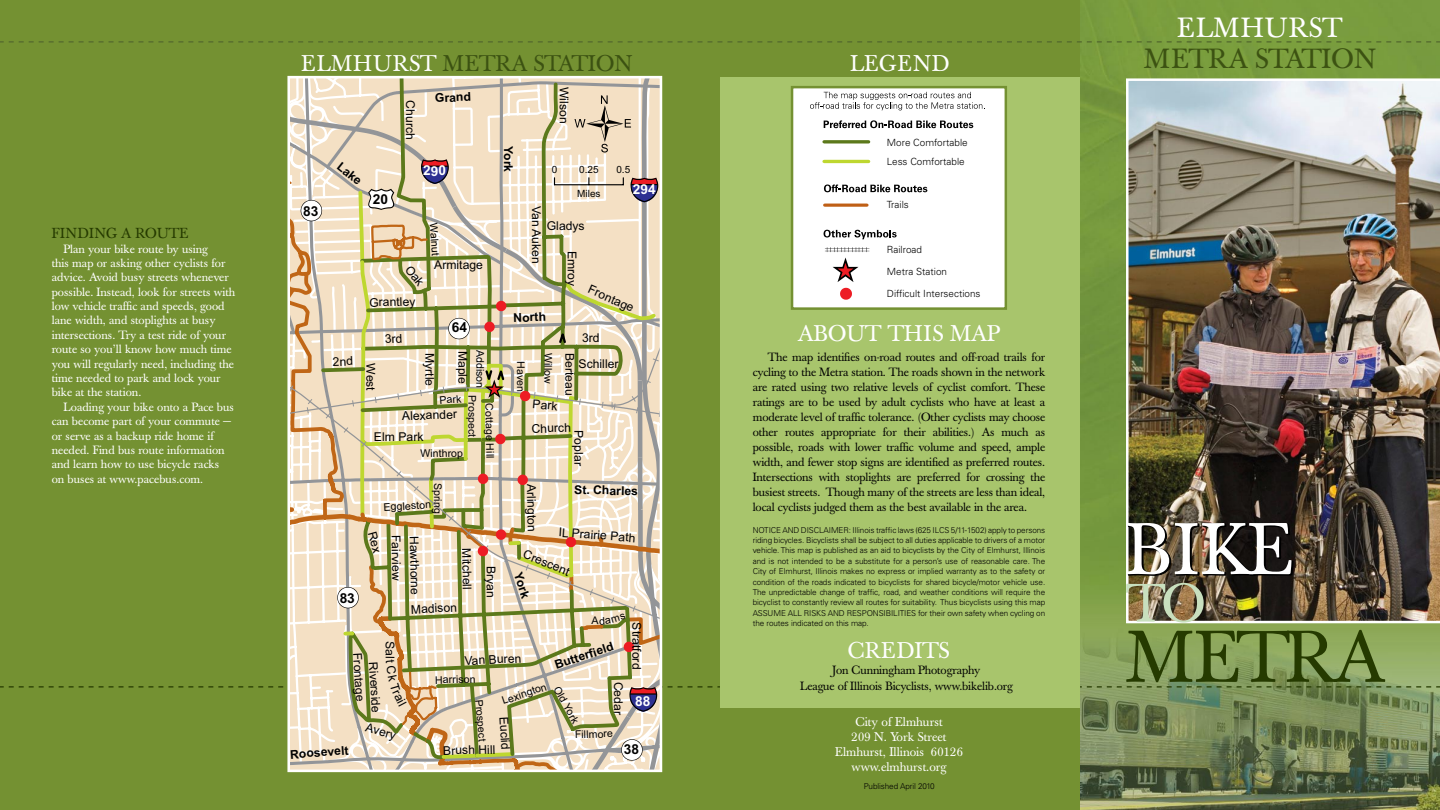
<style>
.page{position:relative;width:1440px;height:810px;background:#749132}
.page>*{position:absolute;margin:0;border:0;box-sizing:border-box;transform-origin:0 0}
.t1{font:72.5px "Baskerville";letter-spacing:-.05em;color:#253a00}
.t2{font:72.5px "Baskerville";color:#fff}
.t3{font:53.75px "Baskerville";color:#c8dfbe}
.t4{font:27.5px "Baskerville";color:#3c5212}
.t5{font:27.5px "Baskerville";color:#fff}
.t6{font:22.5px "Baskerville";letter-spacing:.02em;color:#fff}
.t7{font:22.5px "Baskerville";color:#3c5212}
.t8{font:22.5px "Baskerville";color:#fff}
.t9{font:14.38px "Baskerville";letter-spacing:.02em;color:#253a00}
.t10{font:700 13.75px "Arial";color:#000}
.t11{font:700 13.75px "Arial";color:#fff}
.t12{font:12.5px/15px "Baskerville";color:#fff;text-align:center}
.t13{font:12.12px/15.2px "Arial";color:#000}
.t14{font:700 12.12px "Arial";color:#000}
.t15{font:11.88px/15px "Baskerville";letter-spacing:-.01em;color:#000;text-align:justify}
.t16{font:11.88px/14.4px "Baskerville";color:#fff}
.t17{font:10.62px "Arial";letter-spacing:.005em;color:#000}
.t18{font:10px "Arial";color:#000}
.t19{font:300 9.88px "Univers";color:#000}
.t20{font:300 9.88px "Univers LT Std";color:#000}
.t21{font:300 8.12px/10.4px "Univers";letter-spacing:-.01em;color:#000;text-align:justify}
</style>
<div class="page">
<img style="left:1080px;top:0;width:360px;height:810px">
<svg style="left:0;top:41px;width:1440px;height:1px"></svg>
<img style="left:0;top:77px;width:1440px;height:694px">
<h3 class="t9" style="left:52px;top:225px;width:138px">FINDING A ROUTE</h3>
<p class="t16" style="left:52px;top:242px;width:185px;text-indent:12px">Plan your bike route by using<br>this map or asking other cyclists for advice. Avoid busy streets whenever possible. Instead, look for streets with low vehicle traffic and speeds, good lane width, and stoplights at busy intersections. Try a test ride of your route so you’ll know how much time you will regularly need, including the time needed to park and lock your bike at the station.</p>
<h3 class="t16" style="left:52px;top:400px;width:184px;text-indent:12px">Loading your bike onto a Pace bus can become part of your commute − or serve as a backup ride home if needed. Find bus route information and learn how to use bicycle racks on buses at www.pacebus.com.</h3>
<h3 class="t5" style="left:1177px;top:12px;width:22px">elmhurst</h3>
<h3 class="t6" style="left:302px;top:50px;width:18px">elmhurst</h3>
<h3 class="t7" style="left:443px;top:50px;width:191px">METRA STATION</h3>
<h3 class="t4" style="left:1144px;top:43px;width:233px">METRA STATION</h3>
<h3 class="t6" style="left:851px;top:50px;width:100px">LEGEND</h3>
<h3 class="t10" style="left:303px;top:202px;width:17px">83</h3>
<h3 class="t14" style="left:344px;top:159px;width:29px;rotate:39deg">Lake</h3>
<h3 class="t10" style="left:373px;top:190px;width:17px">20</h3>
<h3 class="t13" style="left:418px;top:100px;width:41px;rotate:90deg">Church</h3>
<h3 class="t14" style="left:435px;top:90px;width:37px;rotate:-3deg">Grand</h3>
<h3 class="t11" style="left:423px;top:162px;width:24px">290</h3>
<h3 class="t17" style="left:441px;top:222px;width:34px;rotate:86deg">Walnut</h3>
<h3 class="t13" style="left:434px;top:257px;width:50px">Armitage</h3>
<h3 class="t13" style="left:369px;top:295px;width:48px;rotate:-2deg">Grantley</h3>
<h3 class="t10" style="left:452px;top:318px;width:17px">64</h3>
<h3 class="t13" style="left:378px;top:363px;width:29px;rotate:90deg">West</h3>
<h3 class="t13" style="left:437px;top:353px;width:35px;rotate:90deg">Myrtle</h3>
<h3 class="t13" style="left:470px;top:351px;width:35px;rotate:90deg">Maple</h3>
<h3 class="t17" style="left:487px;top:350px;width:40px;rotate:90deg">Addison</h3>
<h3 class="t10" style="left:340px;top:589px;width:17px">83</h3>
<h3 class="t17" style="left:439px;top:393px;width:24px;rotate:-5deg">Park</h3>
<h3 class="t17" style="left:479px;top:395px;width:44px;rotate:90deg">Prospect</h3>
<h3 class="t17" style="left:496px;top:403px;width:57px;rotate:89deg">Cottage Hill</h3>
<h3 class="t13" style="left:402px;top:409px;width:57px;rotate:-2deg">Alexander</h3>
<h3 class="t13" style="left:374px;top:429px;width:51px">Elm Park</h3>
<h3 class="t17" style="left:420px;top:447px;width:44px;rotate:-1deg">Winthrop</h3>
<h3 class="t17" style="left:445px;top:483px;width:32px;rotate:90deg">Spring</h3>
<h3 class="t17" style="left:383px;top:500px;width:49px;rotate:-3deg">Eggleston</h3>
<h3 class="t13" style="left:403px;top:535px;width:47px;rotate:89deg">Fairview</h3>
<h3 class="t13" style="left:422px;top:536px;width:61px;rotate:89deg">Hawthorne</h3>
<h3 class="t13" style="left:474px;top:548px;width:43px;rotate:89deg">Mitchell</h3>
<h3 class="t13" style="left:411px;top:602px;width:48px;rotate:-3deg">Madison</h3>
<h3 class="t13" style="left:499px;top:566px;width:33px;rotate:90deg">Bryan</h3>
<h3 class="t14" style="left:516px;top:146px;width:28px;rotate:90deg">York</h3>
<h3 class="t13" style="left:572px;top:87px;width:38px;rotate:90deg">Wilson</h3>
<p class="t18" style="left:552px;top:163px;width:7px">0</p>
<p class="t18" style="left:579px;top:163px;width:21px">0.25</p>
<p class="t18" style="left:616px;top:163px;width:15px">0.5</p>
<p class="t18" style="left:577px;top:187px;width:25px">Miles</p>
<h3 class="t11" style="left:633px;top:180px;width:24px">294</h3>
<h3 class="t13" style="left:544px;top:206px;width:60px;rotate:90deg">Van Auken</h3>
<h3 class="t13" style="left:547px;top:219px;width:39px">Gladys</h3>
<h3 class="t13" style="left:580px;top:251px;width:37px;rotate:90deg">Emroy</h3>
<h3 class="t13" style="left:592px;top:282px;width:50px;rotate:24deg">Frontage</h3>
<h3 class="t14" style="left:513px;top:310px;width:34px;rotate:-2deg">North</h3>
<h3 class="t13" style="left:582px;top:330px;width:19px">3rd</h3>
<h3 class="t17" style="left:555px;top:353px;width:32px;rotate:90deg">Willow</h3>
<h3 class="t13" style="left:577px;top:353px;width:44px;rotate:90deg">Berteau</h3>
<h3 class="t13" style="left:586px;top:430px;width:37px;rotate:90deg">Poplar</h3>
<h3 class="t13" style="left:579px;top:356px;width:42px">Schiller</h3>
<h3 class="t17" style="left:528px;top:361px;width:32px;rotate:90deg">Haven</h3>
<h3 class="t13" style="left:533px;top:396px;width:27px;rotate:5deg">Park</h3>
<h3 class="t13" style="left:531px;top:421px;width:41px;rotate:-2deg">Church</h3>
<h3 class="t13" style="left:539px;top:483px;width:50px;rotate:89deg">Arlington</h3>
<h3 class="t14" style="left:574px;top:482px;width:65px;rotate:1deg">St. Charles</h3>
<h3 class="t13" style="left:559px;top:525px;width:79px;rotate:4deg">IL Prairie Path</h3>
<h3 class="t13" style="left:527px;top:546px;width:50px;rotate:22deg">Crescent</h3>
<h3 class="t14" style="left:525px;top:570px;width:28px;rotate:71deg">York</h3>
<h3 class="t13" style="left:380px;top:651px;width:63px;text-indent:10px;rotate:86deg">Riverside<br>Fronta</h3>
<h3 class="t13" style="left:368px;top:720px;width:33px;rotate:16deg">Avery</h3>
<h3 class="t14" style="left:290px;top:746px;width:60px;rotate:-4deg">Roosevelt</h3>
<h3 class="t13" style="left:464px;top:653px;width:58px;rotate:-3deg">Van Buren</h3>
<h3 class="t14" style="left:553px;top:657px;width:63px;rotate:-18deg">Butterfield</h3>
<h3 class="t13" style="left:644px;top:622px;width:48px;rotate:90deg">Stratford</h3>
<h3 class="t17" style="left:435px;top:673px;width:42px;rotate:-1deg">Harrison</h3>
<h3 class="t13" style="left:626px;top:682px;width:35px;rotate:90deg">Cedar</h3>
<h3 class="t17" style="left:500px;top:694px;width:48px;rotate:-18deg">Lexington</h3>
<h3 class="t17" style="left:563px;top:684px;width:42px;rotate:61deg">Old York</h3>
<h3 class="t11" style="left:635px;top:692px;width:17px">88</h3>
<h3 class="t17" style="left:486px;top:699px;width:44px;rotate:85deg">Prospect</h3>
<h3 class="t13" style="left:512px;top:716px;width:35px;rotate:87deg">Euclid</h3>
<h3 class="t17" style="left:575px;top:728px;width:40px;rotate:-2deg">Fillmore</h3>
<h3 class="t10" style="left:624px;top:740px;width:17px">38</h3>
<h3 class="t13" style="left:443px;top:743px;width:54px;rotate:-1deg">Brush Hill</h3>
<p class="t20" style="left:887px;top:136px;width:82px">More Comfortable</p>
<p class="t19" style="left:887px;top:155px;width:79px">Less Comfortable</p>
<p class="t19" style="left:887px;top:198px;width:23px">Trails</p>
<p class="t19" style="left:887px;top:244px;width:37px">Railroad</p>
<p class="t19" style="left:887px;top:266px;width:62px">Metra Station</p>
<p class="t19" style="left:887px;top:288px;width:95px">Difficult Intersections</p>
<h3 class="t8" style="left:798px;top:320px;width:204px">ABOUT THIS MAP</h3>
<p class="t15" style="left:753px;top:350px;width:294px;text-indent:15px">The map identifies on-road routes and off-road trails for cycling to the Metra station. The roads shown in the network are rated using two relative levels of cyclist comfort. These ratings are to be used by adult cyclists who have at least a moderate level of traffic tolerance. (Other cyclists may choose other routes appropriate for their abilities.) As much as possible, roads with lower traffic volume and speed, ample width, and fewer stop signs are identified as preferred routes.<br>Intersections with stoplights are preferred for crossing the busiest streets. Though many of the streets are less than ideal, local cyclists judged them as the best available in the area.</p>
<p class="t21" style="left:753px;top:525px;width:294px">NOTICE AND DISCLAIMER: Illinois traffic laws (625 ILCS 5/11-1502) apply to persons riding bicycles. Bicyclists shall be subject to all duties applicable to drivers of a motor vehicle. This map is published as an aid to bicyclists by the City of Elmhurst, Illinois and is not intended to be a substitute for a person’s use of reasonable care. The City of Elmhurst, Illinois makes no express or implied warranty as to the safety or condition of the roads indicated to bicyclists for shared bicycle/motor vehicle use.<br>The unpredictable change of traffic, road, and weather conditions will require the bicyclist to constantly review all routes for suitability. Thus bicyclists using this map ASSUME ALL RISKS AND RESPONSIBILITIES for their own safety when cycling on the routes indicated on this map.</p>
<h3 class="t6" style="left:848px;top:637px;width:104px">CREDITS</h3>
<h3 class="t15" style="left:800px;top:662px;width:214px;line-height:16.2px;text-align:center">Jon Cunningham Photography<br>League of Illinois Bicyclists, www.bikelib.org</h3>
<h3 class="t12" style="left:835px;top:715px;width:129px">City of Elmhurst<br>209 N. York Street<br>Elmhurst, Illinois 60126 www.elmhurst.org</h3>
<p class="t21" style="left:864px;top:781px;width:72px">Published April 2010</p>
<h1 class="t2" style="left:1126px;top:507px;width:169px">BIKE</h1>
<h2 class="t3" style="left:1126px;top:572px;width:81px">TO</h2>
<h1 class="t1" style="left:1126px;top:615px;width:260px">METRA</h1>
</div>
